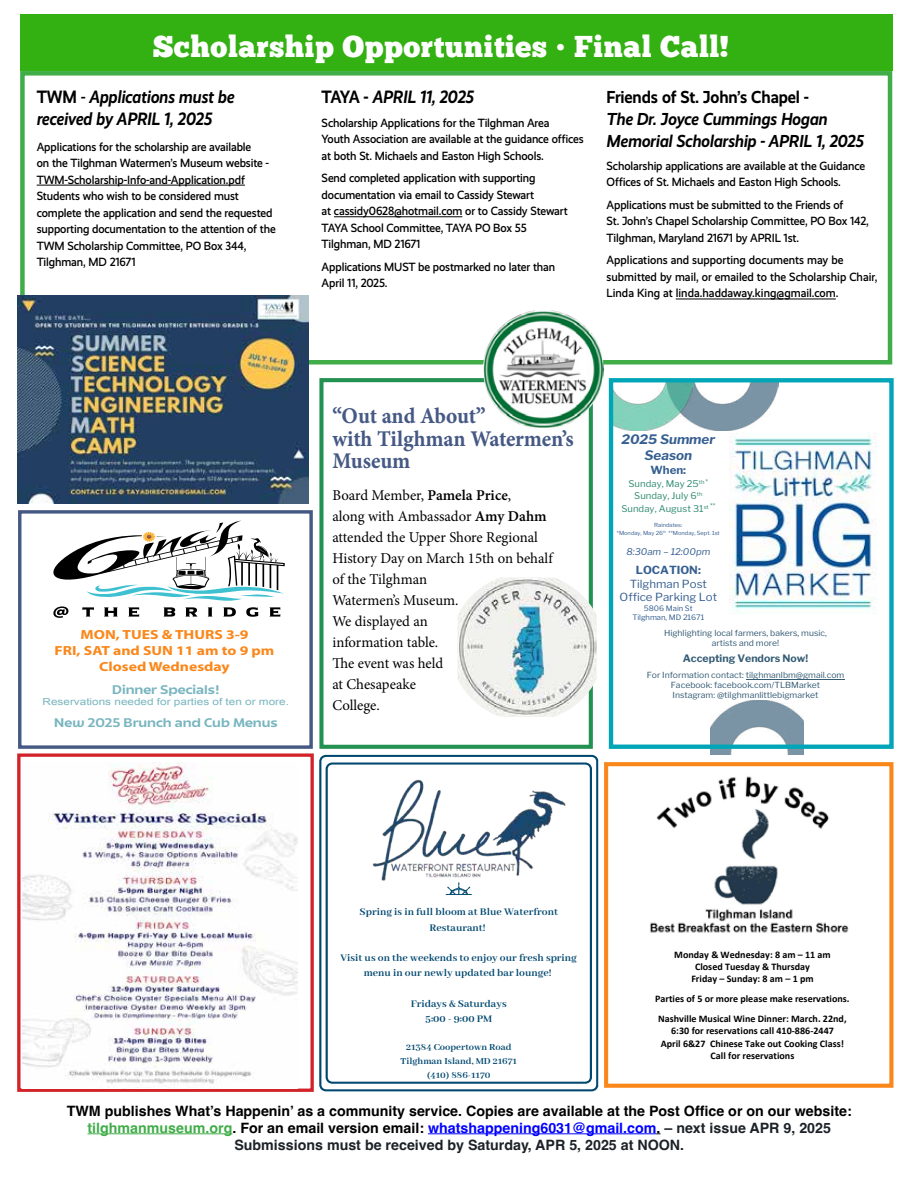
<style>
.page{position:relative;width:918px;height:1188px;background:#fff}
.page>*{position:absolute;margin:0;border:0;box-sizing:border-box;transform-origin:0 0}
.t1{font:30px "Chunk Five Ex";letter-spacing:.02em;color:#fff}
.t2{font:22.5px/22.5px "Minion Pro Bold Capt";letter-spacing:-.005em;color:#465985;scale:.94 1}
.t3{font:italic 700 18px/21.6px "Realist";letter-spacing:-.01em;color:#000;scale:.9 1}
.t4{font:italic 700 17.4px/21.6px "Realist";letter-spacing:-.01em;color:#000;scale:.93 1}
.t5{font:700 17.4px "Realist";letter-spacing:-.01em;color:#000;scale:.93 1}
.t6{font:15px/21px "Minion Pro";letter-spacing:-.005em;color:#000}
.t7{font:700 14.25px/17.1px "Helvetica";color:#000;text-align:center}
.t8{font:700 13.2px/15.9px "Myriad Pro";color:#fa871a;text-align:center;scale:1.19 1}
.t9{font:italic 700 13.05px/15.6px "Libre Franklin";color:#365f91;text-align:center}
.t10{font:700 12.3px/14.7px "Abadi MT Pro";color:#f9840c;text-align:center;scale:1.19 1}
.t11{font:500 12px/16.5px "Realist";letter-spacing:-.01em;color:#000;scale:.95 1}
.t12{font:700 11.1px/15.3px "Abhaya Libre";color:#004870;text-align:center;scale:1.05 1}
.t13{font:11.1px/13.5px "Libre Franklin";color:#365f91;text-align:center}
.t14{font:700 11.1px "Libre Franklin";color:#365f91}
.t15{font:10.95px "June Expt Variable Active";color:#78b5bf;scale:1.21 1}
.t16{font:700 10.2px "Libre Franklin";color:#335b74}
.t17{font:700 10.05px/12.3px "Calibri";color:#000;text-align:center}
.t18{font:700 10.05px/14px "Abhaya Libre";color:#004870;text-align:center;scale:1.05 1}
.t19{font:9.75px "Arial";color:#78b5bf;scale:1.21 1}
.t20{font:9.15px/11.7px "Libre Franklin";letter-spacing:.005em;color:#318b71;text-align:center}
.t21{font:italic 9.15px "Libre Franklin";letter-spacing:.005em;color:#365f91}
.t22{font:8.4px/10.1px "Libre Franklin";color:#335b74;text-align:center}
.t23{font:7.5px/9px "Libre Franklin";letter-spacing:-.005em;color:#365f91;text-align:center}
.t24{font:5.55px/7.6px "Libre Franklin";color:#365f91;text-align:center}
.s1{font-style:normal}
.s2{font-weight:500}
.s3{font-family:"Minion Pro Semibold Capt"}
.s4{color:#41ad49}
.s5{color:#00f}
.s6{color:#1d2228}
</style>
<div class="page">
<div style="left:319px;top:378px;width:274px;height:371px;border:4px solid #239152"></div>
<div style="left:20px;top:15px;width:872px;height:56px;background:#33b012"></div>
<div style="left:20px;top:71px;width:872px;height:293px;border:4px solid #41ad49"></div>
<div style="left:17px;top:753px;width:297px;height:339px;border:3px solid #d2232a"></div>
<hr style="left:88px;top:1133px;width:144px;height:1px;background:#41ad49">
<hr style="left:428px;top:1133px;width:229px;height:1px;background:#00f">
<div style="left:18px;top:510px;width:295px;height:239px;border:3px solid #465985"></div>
<svg style="left:53px;top:520px;width:232px;height:98px"></svg>
<div style="left:604px;top:762px;width:289px;height:326px;border:4px solid #fa871a"></div>
<img style="left:23px;top:762px;width:275px;height:322px">
<svg style="left:319px;top:755px;width:279px;height:336px"></svg>
<img style="left:337px;top:779px;width:243px;height:102px">
<svg style="left:446px;top:882px;width:26px;height:15px"></svg>
<img style="left:650px;top:776px;width:199px;height:157px">
<img style="left:17px;top:296px;width:291px;height:207px">
<img style="left:694px;top:383px;width:84px;height:47px">
<img style="left:614px;top:383px;width:80px;height:47px">
<img style="left:730px;top:433px;width:146px;height:180px">
<hr style="left:746px;top:679px;width:98px;height:1px;background:#335b74">
<img style="left:710px;top:701px;width:94px;height:54px">
<div style="left:609px;top:378px;width:285px;height:371px;border:4px solid #00a6b8"></div>
<hr style="left:37px;top:185px;width:208px;height:1px;background:#000">
<hr style="left:334px;top:216px;width:128px;height:1px;background:#000">
<hr style="left:676px;top:299px;width:160px;height:1px;background:#000">
<img style="left:457px;top:578px;width:140px;height:139px">
<img style="left:484px;top:310px;width:120px;height:119px">
<h1 class="t1" style="left:153px;top:24px;width:577px">Scholarship Opportunities • Final Call!</h1>
<h3 class="t3" style="left:37px;top:87px;width:221px"><span class="s1">TWM</span> <span class="s2">-</span> Applications must be received by APRIL 1, 2025</h3>
<p class="t11" style="left:37px;top:138px;width:253px">Applications for the scholarship are available<br>on the Tilghman Watermen’s Museum website - TWM-Scholarship-Info-and-Application.pdf Students who wish to be considered must complete the application and send the requested supporting documentation to the attention of the TWM Scholarship Committee, PO Box 344, Tilghman, MD 21671</p>
<h3 class="t3" style="left:322px;top:87px;width:171px"><span class="s1">TAYA -</span> APRIL 11, 2025</h3>
<p class="t11" style="left:322px;top:114px;width:277px">Scholarship Applications for the Tilghman Area<br>Youth Association are available at the guidance offices at both St. Michaels and Easton High Schools.</p>
<p class="t11" style="left:322px;top:170px;width:260px">Send completed application with supporting documentation via email to Cassidy Stewart<br>at cassidy0628@hotmail.com or to Cassidy Stewart TAYA School Committee, TAYA PO Box 55<br>Tilghman, MD 21671</p>
<p class="t11" style="left:322px;top:258px;width:247px">Applications MUST be postmarked no later than<br>April 11, 2025.</p>
<h3 class="t5" style="left:607px;top:87px;width:219px">Friends of St. John’s Chapel -</h3>
<h3 class="t4" style="left:607px;top:108px;width:278px">The Dr. Joyce Cummings Hogan<br>Memorial Scholarship - APRIL 1, 2025</h3>
<p class="t11" style="left:607px;top:158px;width:274px">Scholarship applications are available at the Guidance<br>Offices of St. Michaels and Easton High Schools.</p>
<p class="t11" style="left:607px;top:197px;width:278px">Applications must be submitted to the Friends of<br>St. John’s Chapel Scholarship Committee, PO Box 142,<br>Tilghman, Maryland 21671 by APRIL 1st.</p>
<p class="t11" style="left:607px;top:252px;width:287px">Applications and supporting documents may be submitted by mail, or emailed to the Scholarship Chair,<br>Linda King at linda.haddaway.king@gmail.com.</p>
<p class="t8" style="left:55px;top:627px;width:186px">MON, TUES &amp; THURS 3-9<br>FRI, SAT and SUN 11 am to 9 pm<br>Closed Wednesday</p>
<p class="t10" style="left:59px;top:631px;width:188px">MON, TUES &amp; Thurs 3-9<br>FRI, SAT, and SUN 11 am to 9 pm<br>Closed Wednesday</p>
<p class="t15" style="left:112px;top:682px;width:90px">Dinner Specials!</p>
<p class="t19" style="left:43px;top:695px;width:205px">Reservations needed for parties of ten or more.</p>
<p class="t15" style="left:54px;top:715px;width:186px">New 2025 Brunch and Cub Menus</p>
<h2 class="t2" style="left:332px;top:405px;width:258px">“Out and About”<br>with Tilghman Watermen’s<br>Museum</h2>
<p class="t6" style="left:332px;top:485px;width:222px">Board Member, <span class="s3">Pamela Price</span>,<br>along with Ambassador <span class="s3">Amy Dahm </span>attended the Upper Shore Regional<br>History Day on March 15th on behalf of the Tilghman<br>Watermen’s Museum.<br>We displayed an<br>information table.<br>The event was held<br>at Chesapeake<br>College.</p>
<p class="t9" style="left:622px;top:431px;width:95px">2025 Summer<br>Season</p>
<p class="t14" style="left:651px;top:461px;width:37px">When:</p>
<p class="t20" style="left:629px;top:477px;width:81px">Sunday, May 25<sup>th</sup> <sup>*<br></sup>Sunday, July 6<sup>th</sup></p>
<p class="t20" style="left:621px;top:502px;width:95px">Sunday, August 31<sup>st</sup> <sup>**</sup></p>
<p class="t24" style="left:617px;top:521px;width:105px">Raindates:<br>*Monday, May 26<sup>th</sup> **Monday, Sept. 1st</p>
<p class="t21" style="left:626px;top:545px;width:86px">8:30am – 12:00pm</p>
<p class="t14" style="left:636px;top:562px;width:67px">LOCATION:</p>
<p class="t13" style="left:620px;top:576px;width:99px">Tilghman Post<br>Office Parking Lot</p>
<p class="t23" style="left:632px;top:603px;width:73px">5806 Main St<br>Tilghman, MD 21671</p>
<p class="t22" style="left:664px;top:627px;width:164px">Highlighting local farmers, bakers, music, artists and more!</p>
<p class="t16" style="left:683px;top:651px;width:127px">Accepting Vendors Now!</p>
<p class="t22" style="left:647px;top:669px;width:199px">For Information contact: tilghmanlbm@gmail.com<br>Facebook: facebook.com/TLBMarket<br>Instagram: @tilghmanlittlebigmarket</p>
<p class="t12" style="left:360px;top:905px;width:190px">Spring is in full bloom at Blue Waterfront<br>Restaurant!</p>
<p class="t12" style="left:341px;top:951px;width:227px">Visit us on the weekends to enjoy our fresh spring menu in our newly updated bar lounge!</p>
<p class="t12" style="left:411px;top:996px;width:93px">Fridays &amp; Saturdays<br>5:00 - 9:00 PM</p>
<p class="t18" style="left:401px;top:1041px;width:112px">21384 Coopertown Road<br>Tilghman Island, MD 21671 (410) 886-1170</p>
<p class="t17" style="left:674px;top:948px;width:158px">Monday &amp; Wednesday: 8 am – 11 am<br>Closed Tuesday &amp; Thursday<br>Friday – Sunday: 8 am – 1 pm</p>
<p class="t17" style="left:655px;top:989px;width:196px;line-height:20px">Parties of 5 or more please make reservations.<br>Nashville Musical Wine Dinner: March. 22nd,</p>
<p class="t17" style="left:661px;top:1025px;width:185px">6:30 for reservations call 410-886-2447<br>April 6&amp;27 Chinese Take out Cooking Class!<br>Call for reservations</p>
<p class="t7" style="left:67px;top:1104px;width:787px">TWM publishes What’s Happenin’ as a community service. Copies are available at the Post Office or on our website: <span class="s4">tilghmanmuseum.org</span>. For an email version email: <span class="s5">whatshappening6031@gmail.com</span>. <span class="s6">– next issue APR 9, 2025<br>Submissions must be received by Saturday, APR 5, 2025 at NOON.</span></p>
</div>
